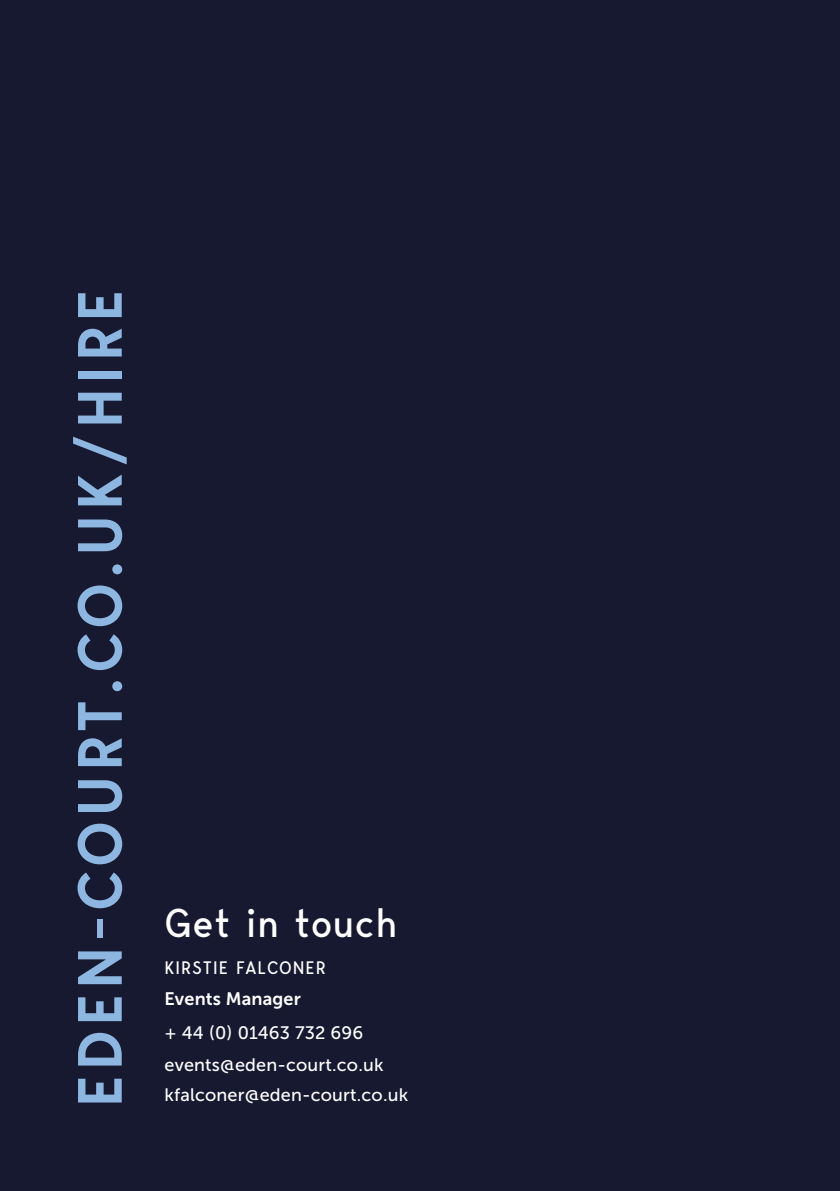
<style>
.page{position:relative;width:840px;height:1191px;background:#fff}
.page>*{position:absolute;margin:0;border:0;box-sizing:border-box;transform-origin:0 0}
.t1{font:600 62px "Bergen Text";letter-spacing:.095em;color:#8db6e1}
.t2{font:40px "Bergen Text";letter-spacing:.01em;color:#fff}
.t3{font:18px/32px "Museo Sans 500";letter-spacing:.01em;color:#fff}
.t4{font:18px "Bergen Text";letter-spacing:.05em;color:#fff}
.t5{font:18px "Museo Sans 700";letter-spacing:.01em;color:#fff}
</style>
<div class="page">
<div style="left:0;top:0;width:839px;height:1191px;background:#171931"></div>
<h1 class="t1" style="left:56px;top:1106px;width:817px;rotate:-90deg">EDEN-COURT.CO.UK/HIRE</h1>
<h2 class="t2" style="left:164px;top:895px;width:234px">Get in touch</h2>
<p class="t4" style="left:164px;top:955px;width:163px">KIRSTIE FALCONER</p>
<p class="t5" style="left:164px;top:989px;width:138px">Events Manager</p>
<p class="t3" style="left:164px;top:1017px;width:220px">+ 44 (0) 01463 732 696 events@eden-court.co.uk</p>
<p class="t3" style="left:164px;top:1078px;width:245px">kfalconer@eden-court.co.uk</p>
</div>
